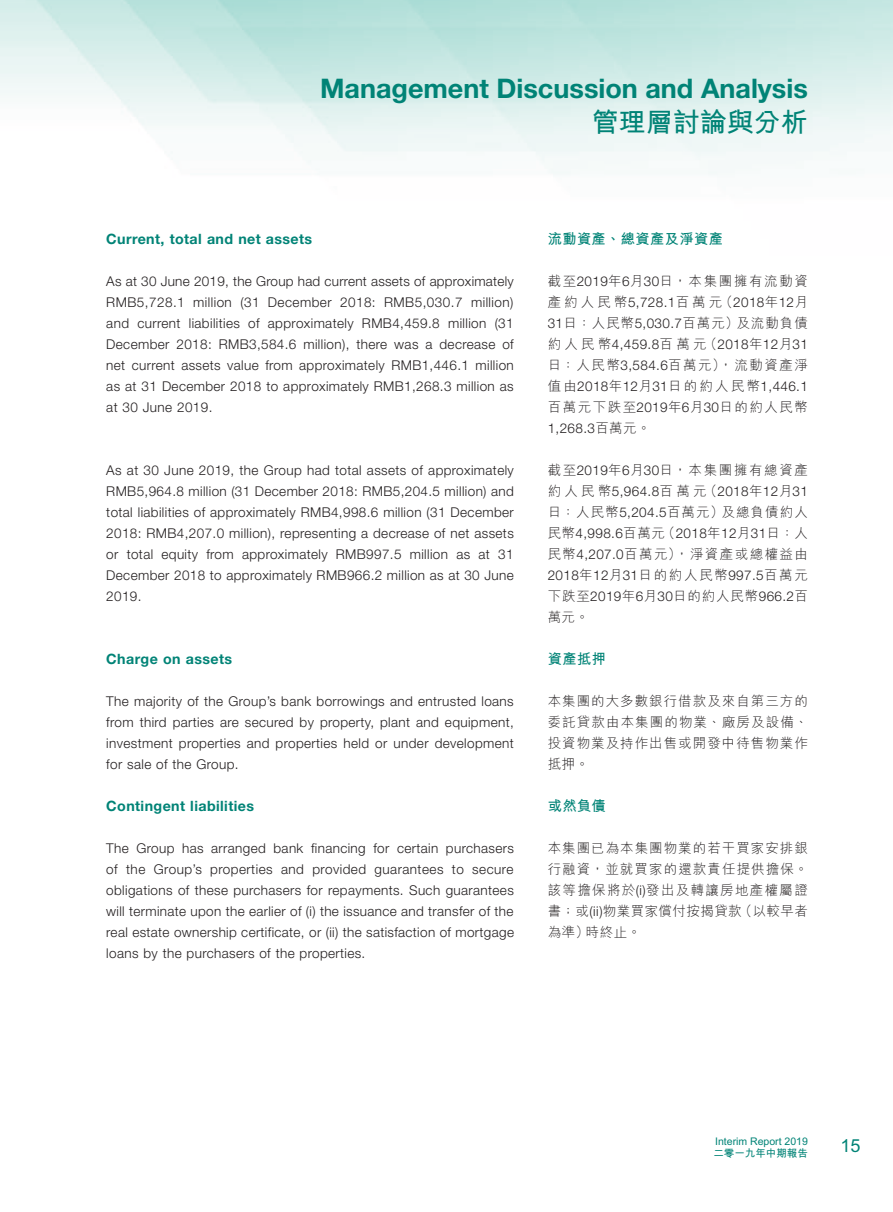
<style>
.page{position:relative;width:893px;height:1212px;background:#fff}
.page>*{position:absolute;margin:0;border:0;box-sizing:border-box;transform-origin:0 0}
.t1{font:700 27px "Helvetica Neue LT Std";color:#008376}
.t2{font:700 27px "M Hei HK";color:#008376}
.t3{font:700 18px "M Hei HK";color:#008376}
.t4{font:700 14.25px "Helvetica Neue LT Std";letter-spacing:.03em;color:#008376}
.t5{font:700 14.25px "M Hei HK";letter-spacing:.03em;color:#008376}
.t6{font:300 13.5px/21px "Helvetica Neue LT Std";letter-spacing:.03em;color:#231f20;text-align:justify}
.t7{font:300 13.5px/21px "M Hei HK";letter-spacing:.08em;color:#231f20;text-align:justify}
.t8{font:300 13.5px "M Hei HK";letter-spacing:.12em;color:#231f20}
.t9{font:300 13.5px/21px "M Hei HK";letter-spacing:.06em;color:#231f20}
.t10{font:300 13.5px "M Hei HK";letter-spacing:.115em;color:#231f20}
.t11{font:300 13.5px "M Hei HK";letter-spacing:.105em;color:#231f20}
.t12{font:300 13.5px "M Hei HK";letter-spacing:.11em;color:#231f20}
.t13{font:700 10.5px/12.6px "M Hei HK";color:#008376}
.s1{font-family:"Helvetica Neue LT Std"}
.s2{font-family:"M Hei HK"}
</style>
<div class="page">
<h1 class="t1" style="left:320px;top:71px;width:489px">Management Discussion and Analysis</h1>
<h1 class="t2" style="left:592px;top:103px;width:217px">管理層討論與分析</h1>
<p class="t4" style="left:106px;top:230px;width:207px">Current, total and net assets</p>
<p class="t6" style="left:106px;top:270px;width:409px">As at 30 June 2019, the Group had current assets of approximately RMB5,728.1 million (31 December 2018: RMB5,030.7 million) and current liabilities of approximately RMB4,459.8 million (31<br>December 2018: RMB3,584.6 million), there was a decrease of net current assets value from approximately RMB1,446.1 million as at 31 December 2018 to approximately RMB1,268.3 million as at 30 June 2019.</p>
<p class="t6" style="left:106px;top:459px;width:409px">As at 30 June 2019, the Group had total assets of approximately RMB5,964.8 million (31 December 2018: RMB5,204.5 million) and total liabilities of approximately RMB4,998.6 million (31 December 2018: RMB4,207.0 million), representing a decrease of net assets or total equity from approximately RMB997.5 million as at 31<br>December 2018 to approximately RMB966.2 million as at 30 June 2019.</p>
<p class="t4" style="left:106px;top:650px;width:127px">Charge on assets</p>
<p class="t6" style="left:106px;top:690px;width:409px">The majority of the Group’s bank borrowings and entrusted loans from third parties are secured by property, plant and equipment, investment properties and properties held or under development for sale of the Group.</p>
<p class="t4" style="left:106px;top:797px;width:149px">Contingent liabilities</p>
<p class="t6" style="left:106px;top:837px;width:409px">The Group has arranged bank financing for certain purchasers of the Group’s properties and provided guarantees to secure obligations of these purchasers for repayments. Such guarantees will terminate upon the earlier of (i) the issuance and transfer of the real estate ownership certificate, or (ii) the satisfaction of mortgage loans by the purchasers of the properties.</p>
<p class="t5" style="left:548px;top:228px;width:177px">流動資產、總資產及淨資產</p>
<p class="t8" style="left:548px;top:272px;width:262px">截至<span class="s1">2019</span>年<span class="s1">6</span>月<span class="s1">30</span>日，本集團擁有流動資</p>
<p class="t6" style="left:548px;top:291px;width:262px"><span class="s2">產約人民幣</span>5,728.1<span class="s2">百萬元（</span>2018<span class="s2">年</span>12<span class="s2">月</span></p>
<p class="t7" style="left:548px;top:312px;width:262px"><span class="s1">31</span>日：人民幣<span class="s1">5,030.7</span>百萬元）及流動負債</p>
<p class="t6" style="left:548px;top:333px;width:262px"><span class="s2">約人民幣</span>4,459.8<span class="s2">百萬元（</span>2018<span class="s2">年</span>12<span class="s2">月</span>31</p>
<p class="t10" style="left:548px;top:356px;width:262px">日：人民幣<span class="s1">3,584.6</span>百萬元），流動資產淨</p>
<p class="t6" style="left:548px;top:375px;width:262px"><span class="s2">值由</span>2018<span class="s2">年</span>12<span class="s2">月</span>31<span class="s2">日的約人民幣</span>1,446.1</p>
<p class="t12" style="left:548px;top:398px;width:262px">百萬元下跌至<span class="s1">2019</span>年<span class="s1">6</span>月<span class="s1">30</span>日的約人民幣</p>
<p class="t6" style="left:548px;top:417px;width:104px">1,268.3<span class="s2">百萬元。</span></p>
<p class="t8" style="left:548px;top:461px;width:262px">截至<span class="s1">2019</span>年<span class="s1">6</span>月<span class="s1">30</span>日，本集團擁有總資產</p>
<p class="t6" style="left:548px;top:480px;width:262px"><span class="s2">約人民幣</span>5,964.8<span class="s2">百萬元（</span>2018<span class="s2">年</span>12<span class="s2">月</span>31</p>
<p class="t7" style="left:548px;top:501px;width:262px">日：人民幣<span class="s1">5,204.5</span>百萬元）及總負債約人</p>
<p class="t6" style="left:548px;top:523px;width:262px"><span class="s2">民幣</span>4,998.6<span class="s2">百萬元（</span>2018<span class="s2">年</span>12<span class="s2">月</span>31<span class="s2">日：人</span></p>
<p class="t11" style="left:548px;top:545px;width:262px">民幣<span class="s1">4,207.0</span>百萬元），淨資產或總權益由</p>
<p class="t6" style="left:548px;top:565px;width:262px">2018<span class="s2">年</span>12<span class="s2">月</span>31<span class="s2">日的約人民幣</span>997.5<span class="s2">百萬元</span></p>
<p class="t9" style="left:548px;top:585px;width:262px">下跌至<span class="s1">2019</span>年<span class="s1">6</span>月<span class="s1">30</span>日的約人民幣<span class="s1">966.2</span>百萬元。</p>
<p class="t5" style="left:548px;top:648px;width:60px">資產抵押</p>
<p class="t7" style="left:548px;top:690px;width:262px">本集團的大多數銀行借款及來自第三方的委託貸款由本集團的物業、廠房及設備、投資物業及持作出售或開發中待售物業作抵押。</p>
<p class="t5" style="left:548px;top:795px;width:60px">或然負債</p>
<p class="t7" style="left:548px;top:837px;width:262px">本集團已為本集團物業的若干買家安排銀行融資，並就買家的還款責任提供擔保。該等擔保將於<span class="s1">(i)</span>發出及轉讓房地產權屬證書；或<span class="s1">(ii)</span>物業買家償付按揭貸款（以較早者為準）時終止。</p>
<p class="t13" style="left:713px;top:1134px;width:96px">Interim Report 2019二零一九年中期報告</p>
<h2 class="t3" style="left:840px;top:1132px;width:22px">15</h2>
</div>
